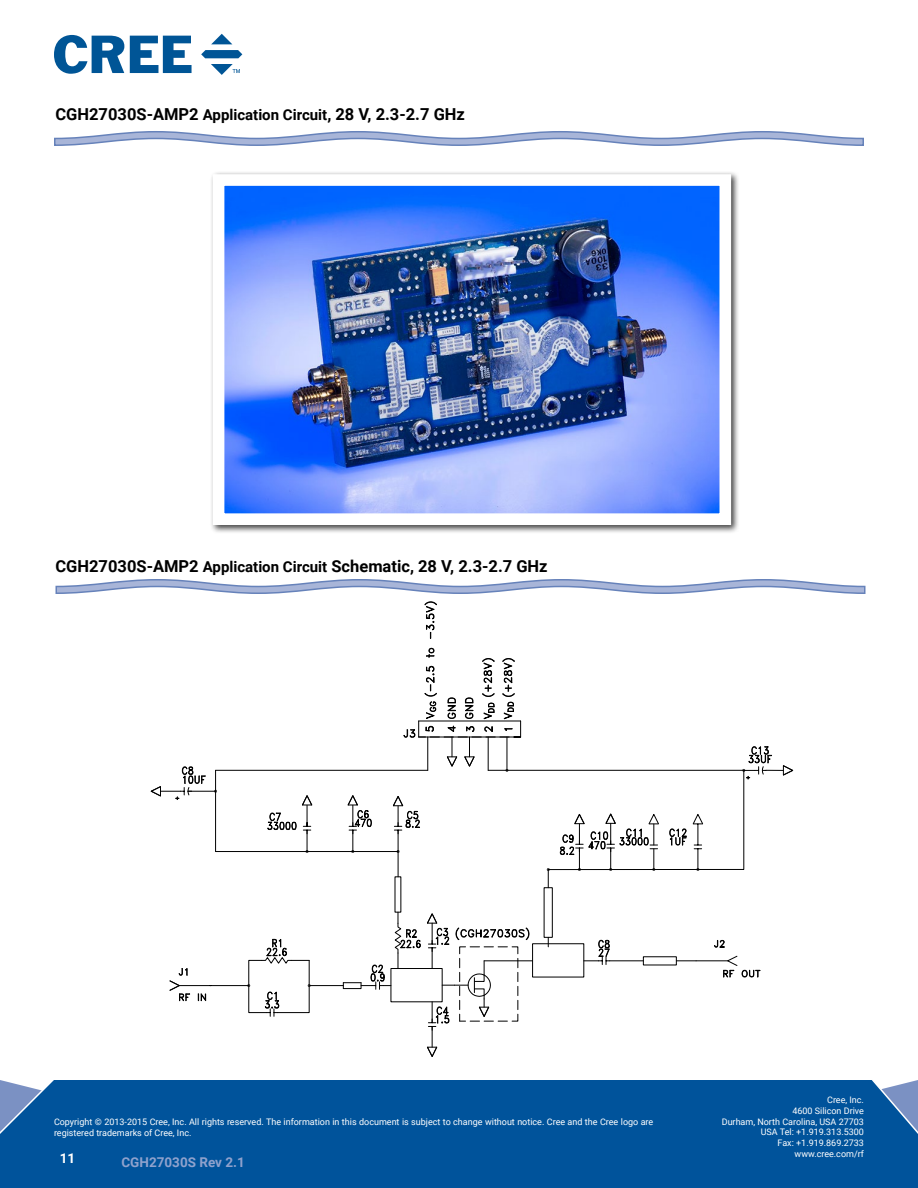
<style>
.page{position:relative;width:918px;height:1188px;background:#fff}
.page>*{position:absolute;margin:0;border:0;box-sizing:border-box;transform-origin:0 0}
.t1{font:700 16.5px "Roboto";color:#000}
.t2{font:700 13.5px "Roboto";color:#90a2cd}
.t3{font:700 13.5px "Roboto";color:#fff}
.t4{font:9px/10.8px "Roboto";color:#fff;text-align:right}
.s1{font-size:15px}
</style>
<div class="page">
<div style="left:0;top:1080px;width:918px;height:108px;background:#00539b"></div>
<svg style="left:54px;top:35px;width:70px;height:39px"></svg>
<svg style="left:130px;top:36px;width:62px;height:37px"></svg>
<svg style="left:211px;top:34px;width:21px;height:10px"></svg>
<svg style="left:201px;top:50px;width:41px;height:8px"></svg>
<svg style="left:211px;top:64px;width:29px;height:10px"></svg>
<svg style="left:54px;top:131px;width:810px;height:15px"></svg>
<svg style="left:55px;top:579px;width:811px;height:15px"></svg>
<img style="left:211px;top:172px;width:526px;height:359px">
<svg style="left:424px;top:601px;width:13px;height:38px"></svg>
<hr style="left:484px;top:961px;width:49px;height:1px;background:#000">
<div style="left:544px;top:887px;width:9px;height:51px;border:1px solid #000"></div>
<hr style="left:610px;top:961px;width:33px;height:1px;background:#000">
<svg style="left:676px;top:961px;width:20px;height:1px"></svg>
<hr style="left:696px;top:961px;width:32px;height:1px;background:#000">
<svg style="left:714px;top:940px;width:11px;height:8px"></svg>
<hr style="left:210px;top:985px;width:39px;height:1px;background:#000">
<hr style="left:179px;top:985px;width:32px;height:1px;background:#000">
<svg style="left:198px;top:993px;width:9px;height:9px"></svg>
<svg style="left:584px;top:939px;width:26px;height:26px"></svg>
<svg style="left:247px;top:938px;width:64px;height:78px"></svg>
<svg style="left:169px;top:968px;width:21px;height:33px"></svg>
<svg style="left:723px;top:955px;width:38px;height:23px"></svg>
<hr style="left:310px;top:985px;width:33px;height:1px;background:#000">
<hr style="left:488px;top:770px;width:256px;height:1px;background:#000">
<svg style="left:343px;top:912px;width:187px;height:145px"></svg>
<svg style="left:547px;top:746px;width:246px;height:142px"></svg>
<svg style="left:151px;top:648px;width:370px;height:229px"></svg>
<h1 class="t1" style="left:56px;top:103px;width:411px">CGH27030S-AMP2 <span class="s1">Application Circuit</span>, 28 V, 2.3-2.7 GHz</h1>
<h1 class="t1" style="left:55px;top:555px;width:494px">CGH27030S-AMP2 <span class="s1">Application Circuit</span> Schematic, 28 V, 2.3-2.7 GHz</h1>
<p class="t4" style="left:54px;top:1116px;width:601px;text-align:left">Copyright © 2013-2015 Cree, Inc. All rights reserved. The information in this document is subject to change without notice. Cree and the Cree logo are registered trademarks of Cree, Inc.</p>
<h2 class="t3" style="left:60px;top:1148px;width:17px">11</h2>
<h2 class="t2" style="left:122px;top:1153px;width:125px">CGH27030S Rev 2.1</h2>
<p class="t4" style="left:722px;top:1094px;width:144px">Cree, Inc.<br>4600 Silicon Drive<br>Durham, North Carolina, USA 27703<br>USA Tel: +1.919.313.5300<br>Fax: +1.919.869.2733 www.cree.com/rf</p>
</div>
